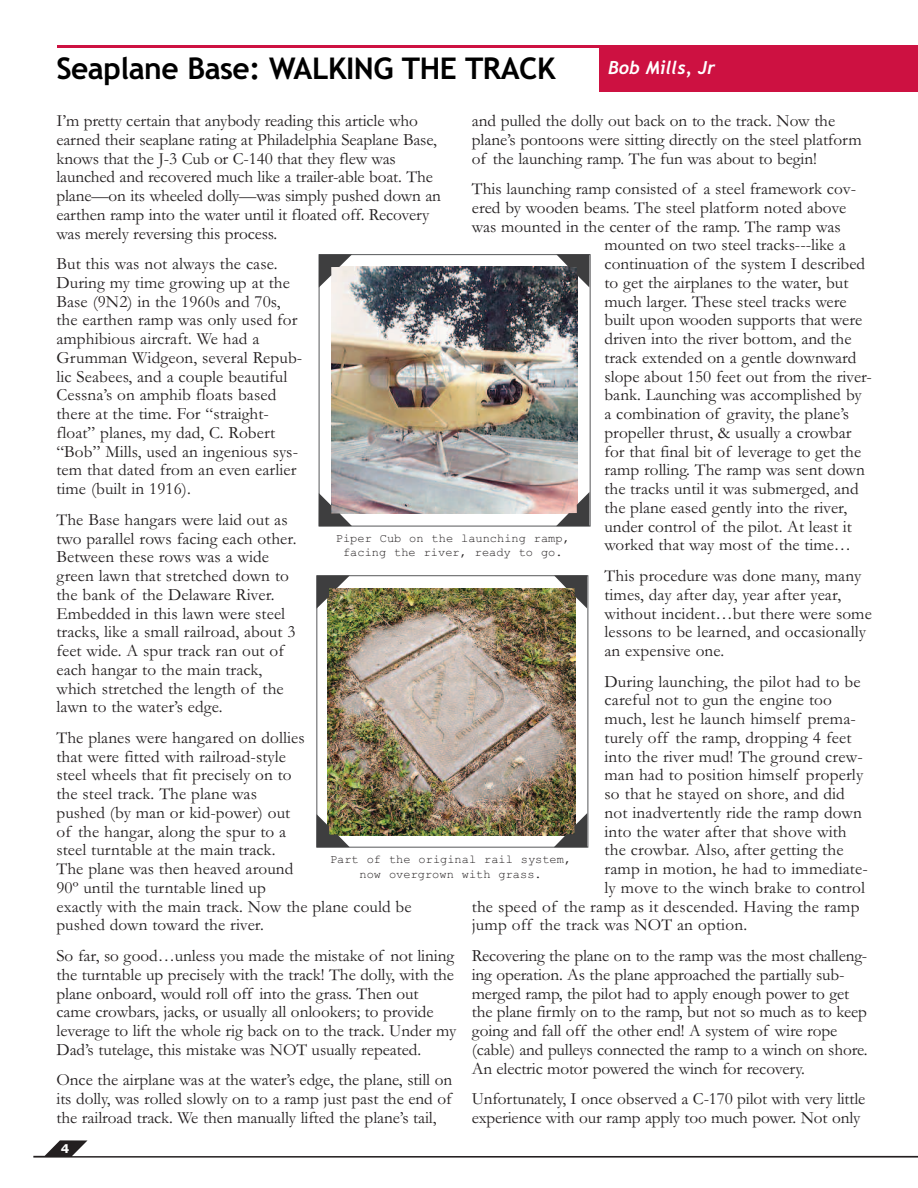
<style>
.page{position:relative;width:918px;height:1188px;background:#fff}
.page>*{position:absolute;margin:0;border:0;box-sizing:border-box;transform-origin:0 0}
.t1{font:700 30px "Trebuchet MS";letter-spacing:-.02em;color:#000}
.t2{font:italic 700 18px "Trebuchet";color:#fff}
.t3{font:17.25px/18.8px "Garamond";color:#231f20}
.t4{font:12px/14.4px "Courier New";color:#231f20;text-align:center}
.t5{font:700 12px "Verdana";color:#fff}
</style>
<div class="page">
<svg style="left:33px;top:1140px;width:885px;height:18px"></svg>
<img style="left:332px;top:267px;width:246px;height:246px">
<div style="left:319px;top:254px;width:272px;height:272px;border:1px solid #57585a"></div>
<svg style="left:319px;top:493px;width:33px;height:33px"></svg>
<svg style="left:556px;top:254px;width:33px;height:33px"></svg>
<svg style="left:556px;top:492px;width:33px;height:34px"></svg>
<svg style="left:319px;top:254px;width:33px;height:34px"></svg>
<img style="left:328px;top:588px;width:247px;height:248px">
<div style="left:316px;top:575px;width:272px;height:273px;border:1px solid #57585a"></div>
<svg style="left:316px;top:814px;width:34px;height:33px"></svg>
<svg style="left:554px;top:575px;width:33px;height:33px"></svg>
<svg style="left:554px;top:813px;width:33px;height:34px"></svg>
<svg style="left:317px;top:575px;width:33px;height:34px"></svg>
<div style="left:599px;top:47px;width:319px;height:45px;background:#cd1141"></div>
<hr style="left:57px;top:45px;width:861px;height:3px;background:#cd1141">
<h1 class="t1" style="left:56px;top:51px;width:501px">Seaplane Base: WALKING THE TRACK</h1>
<p class="t2" style="left:608px;top:58px;width:108px">Bob Mills, Jr</p>
<p class="t3" style="left:56px;top:111px;width:386px">I’m pretty certain that anybody reading this article who earned their seaplane rating at Philadelphia Seaplane Base, knows that the J-3 Cub or C-140 that they flew was launched and recovered much like a trailer-able boat. The plane—on its wheeled dolly—was simply pushed down an earthen ramp into the water until it floated off. Recovery was merely reversing this process.</p>
<p class="t3" style="left:56px;top:254px;width:247px">But this was not always the case.<br>During my time growing up at the<br>Base (9N2) in the 1960s and 70s, the earthen ramp was only used for amphibious aircraft. We had a<br>Grumman Widgeon, several Repub&shy;lic Seabees, and a couple beautiful<br>Cessna’s on amphib floats based there at the time. For “straight&shy;float” planes, my dad, C. Robert “Bob” Mills, used an ingenious sys&shy;tem that dated from an even earlier time (built in 1916).</p>
<p class="t3" style="left:56px;top:509px;width:242px">The Base hangars were laid out as two parallel rows facing each other.<br>Between these rows was a wide green lawn that stretched down to the bank of the Delaware River.<br>Embedded in this lawn were steel tracks, like a small railroad, about 3 feet wide. A spur track ran out of each hangar to the main track, which stretched the length of the lawn to the water’s edge.</p>
<p class="t3" style="left:56px;top:728px;width:357px">The planes were hangared on dollies<br>that were fitted with railroad-style<br>steel wheels that fit precisely on to<br>the steel track. The plane was<br>pushed (by man or kid-power) out<br>of the hangar, along the spur to a<br>steel turntable at the main track.<br>The plane was then heaved around<br>90º until the turntable lined up<br>exactly with the main track. Now the plane could be pushed down toward the river.</p>
<p class="t3" style="left:56px;top:946px;width:401px">So far, so good…unless you made the mistake of not lining the turntable up precisely with the track! The dolly, with the plane onboard, would roll off into the grass. Then out came crowbars, jacks, or usually all onlookers; to provide leverage to lift the whole rig back on to the track. Under my Dad’s tutelage, this mistake was NOT usually repeated.</p>
<p class="t3" style="left:56px;top:1070px;width:397px;text-align:justify">Once the airplane was at the water’s edge, the plane, still on its dolly, was rolled slowly on to a ramp just past the end of the railroad track. We then manually lifted the plane’s tail,</p>
<p class="t3" style="left:472px;top:111px;width:391px">and pulled the dolly out back on to the track. Now the plane’s pontoons were sitting directly on the steel platform of the launching ramp. The fun was about to begin!</p>
<p class="t3" style="left:472px;top:179px;width:386px">This launching ramp consisted of a steel framework cov-</p>
<p class="t3" style="left:472px;top:198px;width:376px">ered by wooden beams. The steel platform noted above</p>
<p class="t3" style="left:472px;top:216px;width:370px">was mounted in the center of the ramp. The ramp was</p>
<p class="t3" style="left:605px;top:235px;width:243px">mounted on two steel tracks---like a</p>
<p class="t3" style="left:605px;top:254px;width:262px">continuation of the system I described</p>
<p class="t3" style="left:605px;top:273px;width:245px">to get the airplanes to the water, but</p>
<p class="t3" style="left:605px;top:291px;width:244px">much larger. These steel tracks were</p>
<p class="t3" style="left:605px;top:310px;width:259px">built upon wooden supports that were</p>
<p class="t3" style="left:605px;top:329px;width:249px">driven into the river bottom, and the</p>
<p class="t3" style="left:605px;top:348px;width:253px">track extended on a gentle downward</p>
<p class="t3" style="left:605px;top:366px;width:269px">slope about 150 feet out from the river-</p>
<p class="t3" style="left:605px;top:385px;width:259px">bank. Launching was accomplished by</p>
<p class="t3" style="left:605px;top:404px;width:246px">a combination of gravity, the plane’s</p>
<p class="t3" style="left:605px;top:423px;width:249px">propeller thrust, &amp; usually a crowbar</p>
<p class="t3" style="left:605px;top:441px;width:258px">for that final bit of leverage to get the</p>
<p class="t3" style="left:605px;top:460px;width:262px">ramp rolling. The ramp was sent down</p>
<p class="t3" style="left:605px;top:479px;width:256px">the tracks until it was submerged, and</p>
<p class="t3" style="left:605px;top:498px;width:244px">the plane eased gently into the river,</p>
<p class="t3" style="left:605px;top:516px;width:249px">under control of the pilot. At least it</p>
<p class="t3" style="left:605px;top:535px;width:248px">worked that way most of the time…</p>
<p class="t3" style="left:605px;top:566px;width:269px">This procedure was done many, many times, day after day, year after year, without incident…but there were some lessons to be learned, and occasionally an expensive one.</p>
<p class="t3" style="left:605px;top:671px;width:258px">During launching, the pilot had to be</p>
<p class="t3" style="left:605px;top:690px;width:229px">careful not to gun the engine too</p>
<p class="t3" style="left:605px;top:709px;width:253px">much, lest he launch himself prema-</p>
<p class="t3" style="left:605px;top:728px;width:248px">turely off the ramp, dropping 4 feet</p>
<p class="t3" style="left:605px;top:746px;width:260px">into the river mud! The ground crew-</p>
<p class="t3" style="left:605px;top:765px;width:260px">man had to position himself properly</p>
<p class="t3" style="left:605px;top:784px;width:242px">so that he stayed on shore, and did</p>
<p class="t3" style="left:605px;top:803px;width:259px">not inadvertently ride the ramp down</p>
<p class="t3" style="left:605px;top:821px;width:244px">into the water after that shove with</p>
<p class="t3" style="left:605px;top:840px;width:241px">the crowbar. Also, after getting the</p>
<p class="t3" style="left:605px;top:859px;width:265px">ramp in motion, he had to immediate-</p>
<p class="t3" style="left:605px;top:878px;width:262px">ly move to the winch brake to control</p>
<p class="t3" style="left:472px;top:896px;width:389px">the speed of the ramp as it descended. Having the ramp</p>
<p class="t3" style="left:472px;top:915px;width:277px">jump off the track was NOT an option.</p>
<p class="t3" style="left:472px;top:946px;width:397px">Recovering the plane on to the ramp was the most challeng&shy;ing operation. As the plane approached the partially sub&shy;merged ramp, the pilot had to apply enough power to get the plane firmly on to the ramp, but not so much as to keep going and fall off the other end! A system of wire rope (cable) and pulleys connected the ramp to a winch on shore.<br>An electric motor powered the winch for recovery.</p>
<p class="t3" style="left:472px;top:1089px;width:395px">Unfortunately, I once observed a C-170 pilot with very little experience with our ramp apply too much power. Not only</p>
<p class="t4" style="left:336px;top:531px;width:236px">Piper Cub on the launching ramp, facing the river, ready to go.</p>
<p class="t4" style="left:330px;top:852px;width:243px">Part of the original rail system, now overgrown with grass.</p>
<p class="t5" style="left:61px;top:1141px;width:10px">4</p>
</div>
